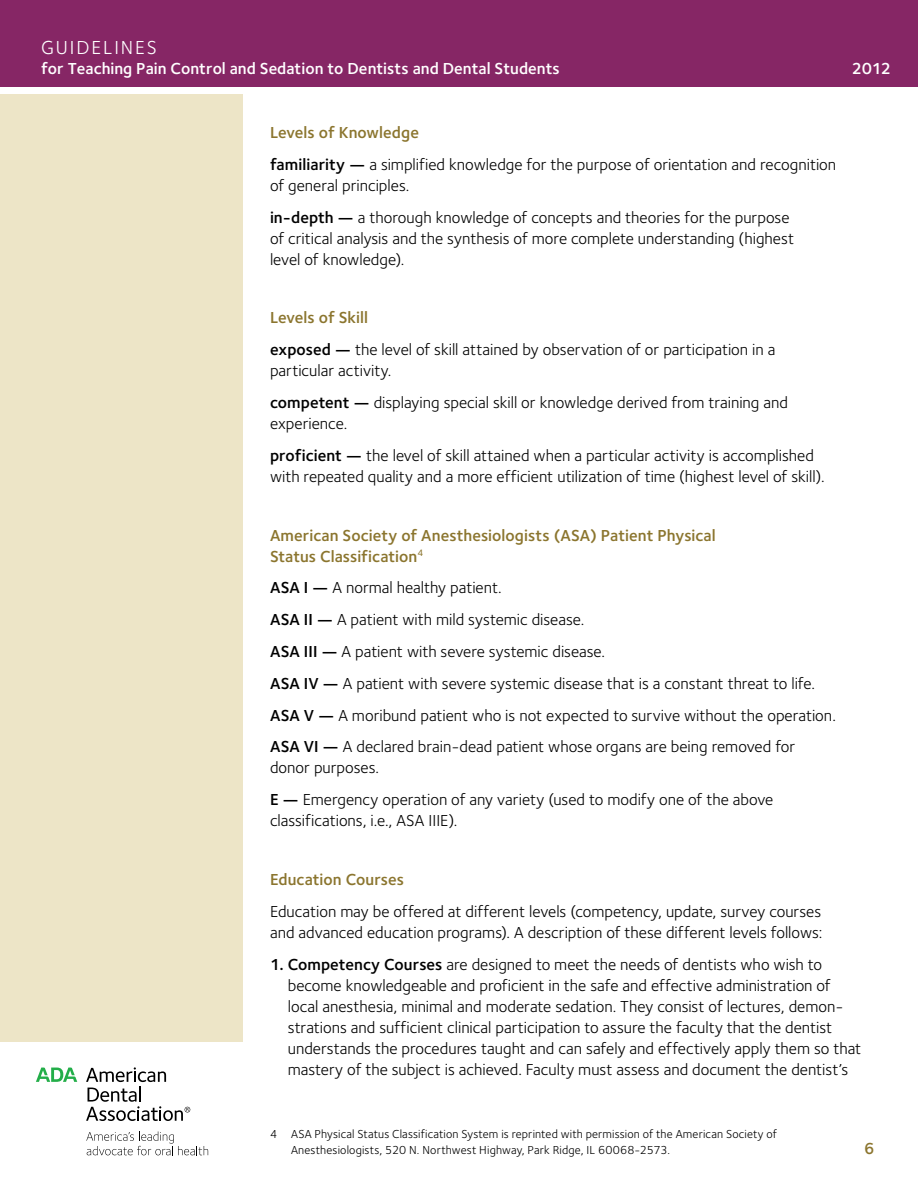
<style>
.page{position:relative;width:918px;height:1188px;background:#fff}
.page>*{position:absolute;margin:0;border:0;box-sizing:border-box;transform-origin:0 0}
.t1{font:19.5px "Foundry Sterling";letter-spacing:.1em;color:#fff}
.t2{font:16.5px/31.8px "Foundry Sterling";color:#000}
.t3{font:600 16.5px/21px "Foundry Sterling";letter-spacing:.005em;color:#8b752e}
.t4{font:600 16.5px "Foundry Sterling";color:#fff}
.t5{font:12px/16.5px "Foundry Sterling";letter-spacing:.01em;color:#000}
.s1{font-weight:600;color:#8b752e}
.s2{font-weight:600}
</style>
<div class="page">
<div style="left:0;top:0;width:918px;height:86px;background:#862665"></div>
<svg style="left:86px;top:1131px;width:122px;height:24px"></svg>
<svg style="left:36px;top:1068px;width:41px;height:14px"></svg>
<svg style="left:86px;top:1067px;width:104px;height:54px"></svg>
<div style="left:0;top:94px;width:243px;height:948px;background:#ede5c7"></div>
<p class="t1" style="left:41px;top:34px;width:117px">Guidelines</p>
<p class="t4" style="left:41px;top:57px;width:520px">for Teaching Pain Control and Sedation to Dentists and Dental Students</p>
<p class="t4" style="left:852px;top:57px;width:41px">2012</p>
<p class="t2" style="left:270px;top:116px;width:568px"><span class="s1">Levels of Knowledge<br></span><span class="s2">familiarity —</span> a simplified knowledge for the purpose of orientation and recognition</p>
<p class="t2" style="left:270px;top:169px;width:521px">of general principles.<br><span class="s2">in-depth —</span> a thorough knowledge of concepts and theories for the purpose</p>
<p class="t2" style="left:270px;top:227px;width:526px;line-height:21px">of critical analysis and the synthesis of more complete understanding (highest level of knowledge).</p>
<p class="t2" style="left:270px;top:301px;width:507px"><span class="s1">Levels of Skill<br></span><span class="s2">exposed —</span> the level of skill attained by observation of or participation in a</p>
<p class="t2" style="left:270px;top:354px;width:520px">particular activity.<br><span class="s2">competent —</span> displaying special skill or knowledge derived from training and</p>
<p class="t2" style="left:270px;top:407px;width:545px">experience.<br><span class="s2">proficient —</span> the level of skill attained when a particular activity is accomplished</p>
<p class="t2" style="left:270px;top:460px;width:556px">with repeated quality and a more efficient utilization of time (highest level of skill).</p>
<p class="t3" style="left:270px;top:524px;width:447px">American Society of Anesthesiologists (ASA) Patient Physical<br>Status Classification<sup>4</sup></p>
<p class="t2" style="left:270px;top:571px;width:567px"><span class="s2">ASA I —</span> A normal healthy patient.<br><span class="s2">ASA II —</span> A patient with mild systemic disease.<br><span class="s2">ASA III —</span> A patient with severe systemic disease.<br><span class="s2">ASA IV —</span> A patient with severe systemic disease that is a constant threat to life.<br><span class="s2">ASA V —</span> A moribund patient who is not expected to survive without the operation.<br><span class="s2">ASA VI —</span> A declared brain-dead patient whose organs are being removed for</p>
<p class="t2" style="left:270px;top:751px;width:505px">donor purposes.<br><span class="s2">E —</span> Emergency operation of any variety (used to modify one of the above</p>
<p class="t2" style="left:270px;top:804px;width:189px">classifications, i.e., ASA IIIE).</p>
<p class="t3" style="left:270px;top:868px;width:136px">Education Courses</p>
<p class="t2" style="left:270px;top:900px;width:554px;line-height:21px">Education may be offered at different levels (competency, update, survey courses and advanced education programs). A description of these different levels follows:</p>
<p class="t2" style="left:288px;top:953px;width:575px;line-height:21px;text-indent:-18px"><span class="s2">1. Competency Courses</span> are designed to meet the needs of dentists who wish to become knowledgeable and proficient in the safe and effective administration of local anesthesia, minimal and moderate sedation. They consist of lectures, demon&shy;strations and sufficient clinical participation to assure the faculty that the dentist understands the procedures taught and can safely and effectively apply them so that mastery of the subject is achieved. Faculty must assess and document the dentist’s</p>
<p class="t5" style="left:291px;top:1125px;width:488px;text-indent:-21px">4 ASA Physical Status Classification System is reprinted with permission of the American Society of<br>Anesthesiologists, 520 N. Northwest Highway, Park Ridge, IL 60068-2573.</p>
<p class="t3" style="left:864px;top:1138px;width:12px">6</p>
</div>
